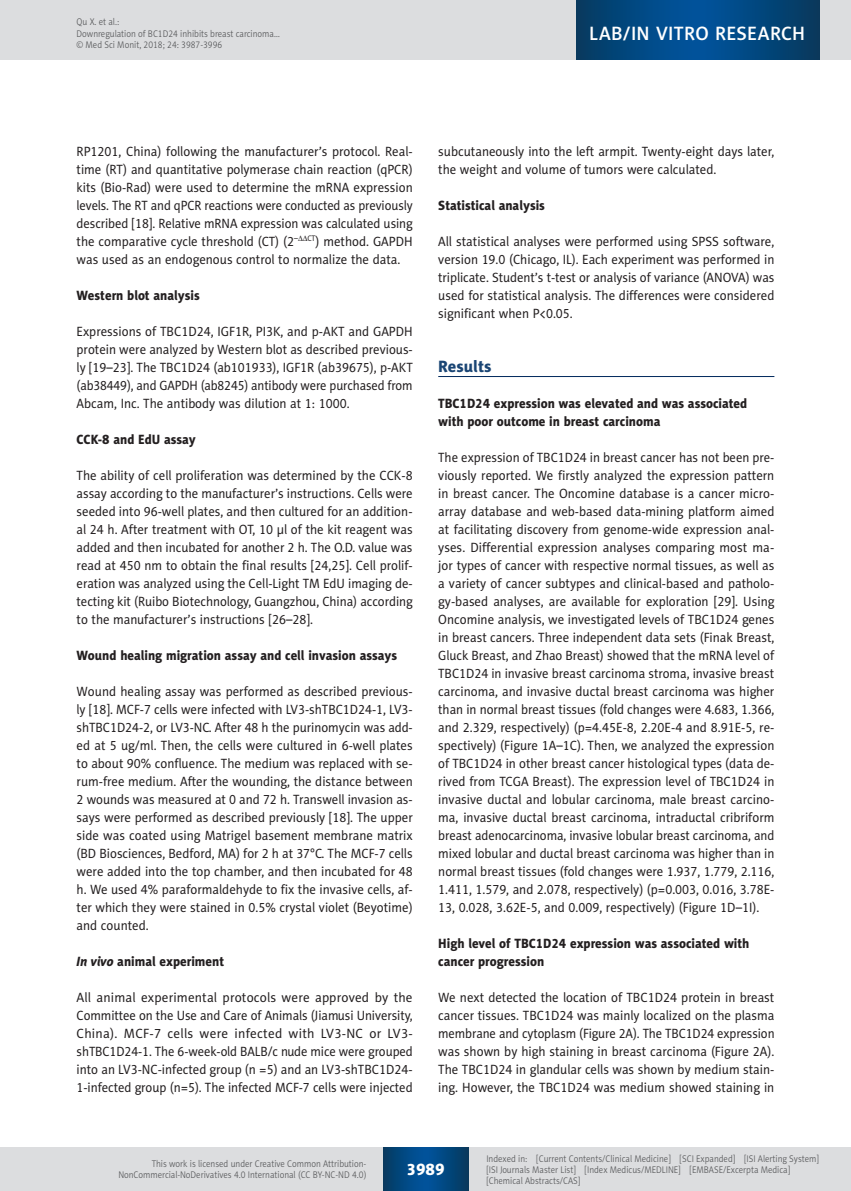
<style>
.page{position:relative;width:851px;height:1191px;background:#fff}
.page>*{position:absolute;margin:0;border:0;box-sizing:border-box;transform-origin:0 0}
.t1{font:19.5px "Naomi Sans EFN Medium";letter-spacing:.01em;color:#fff}
.MSM_Headline_1{font:16.5px "Naomi Sans EFN Heavy";color:#1a4574}
.t2{font:16.5px "Naomi Sans EFN Heavy";color:#fff}
.MSM_Body{font:13.5px/18px "Naomi Sans EFN";color:#231f20;text-align:justify;scale:.95 1}
.MSM_Body-2{font:13.5px/18px "Naomi Sans EFN";color:#231f20;text-align:justify;scale:.94 1}
.MSM_Body-3{font:13.5px/18px "Naomi Sans EFN";color:#231f20;text-align:justify}
.MSM_Headline_2{font:13.5px/18px "Naomi Sans EFN Heavy";color:#231f20;scale:.95 1}
.MSM_pagina_zywa{font:9.75px/11.2px "Naomi Sans EFN Light";color:#57585a;scale:.9 1}
.MSM_pagina_sygnatura{font:9.75px "Naomi Sans EFN Light";color:#57585a;scale:.9 1}
.s1{font-style:italic}
</style>
<div class="page">
<hr style="left:438px;top:376px;width:336px;height:1px;background:#00295c">
<div style="left:0;top:1148px;width:850px;height:43px;background:#dcdddf"></div>
<svg style="left:383px;top:1147px;width:85px;height:43px;background:#02477e"></svg>
<div style="left:0;top:0;width:850px;height:60px;background:#dcdddf"></div>
<svg style="left:576px;top:0;width:243px;height:60px;background:#02477e"></svg>
<p class="MSM_pagina_zywa" style="left:77px;top:16px;width:227px">Qu X. et al.:<br>Downregulation of BC1D24 inhibits breast carcinoma…</p>
<p class="MSM_pagina_sygnatura" style="left:77px;top:39px;width:163px">© Med Sci Monit, 2018; 24: 3987-3996</p>
<h1 class="t1" style="left:589px;top:22px;width:217px">LAB/IN VITRO RESEARCH</h1>
<p class="MSM_Body" style="left:77px;top:142px;width:355px">RP1201, China) following the manufacturer’s protocol. Real&shy;time (RT) and quantitative polymerase chain reaction (qPCR) kits (Bio-Rad) were used to determine the mRNA expression levels. The RT and qPCR reactions were conducted as previously described [18]. Relative mRNA expression was calculated using the comparative cycle threshold (CT) (2<sup>–</sup><sup>DD</sup><sup>CT</sup>) method. GAPDH was used as an endogenous control to normalize the data.</p>
<p class="MSM_Headline_2" style="left:77px;top:286px;width:131px">Western blot analysis</p>
<p class="MSM_Body" style="left:77px;top:322px;width:355px">Expressions of TBC1D24, IGF1R, PI3K, and p-AKT and GAPDH protein were analyzed by Western blot as described previous&shy;ly [19–23]. The TBC1D24 (ab101933), IGF1R (ab39675), p-AKT (ab38449), and GAPDH (ab8245) antibody were purchased from Abcam, Inc. The antibody was dilution at 1: 1000.</p>
<p class="MSM_Headline_2" style="left:77px;top:430px;width:127px">CCK-8 and EdU assay</p>
<p class="MSM_Body" style="left:77px;top:466px;width:355px">The ability of cell proliferation was determined by the CCK-8 assay according to the manufacturer’s instructions. Cells were seeded into 96-well plates, and then cultured for an addition&shy;al 24 h. After treatment with OT, 10 μl of the kit reagent was added and then incubated for another 2 h. The O.D. value was read at 450 nm to obtain the final results [24,25]. Cell prolif&shy;eration was analyzed using the Cell-Light TM EdU imaging de&shy;tecting kit (Ruibo Biotechnology, Guangzhou, China) according to the manufacturer’s instructions [26–28].</p>
<p class="MSM_Headline_2" style="left:77px;top:646px;width:339px">Wound healing migration assay and cell invasion assays</p>
<p class="MSM_Body" style="left:77px;top:682px;width:355px">Wound healing assay was performed as described previous&shy;ly [18]. MCF-7 cells were infected with LV3-shTBC1D24-1, LV3- shTBC1D24-2, or LV3-NC. After 48 h the purinomycin was add&shy;ed at 5 ug/ml. Then, the cells were cultured in 6-well plates to about 90% confluence. The medium was replaced with se&shy;rum-free medium. After the wounding, the distance between 2 wounds was measured at 0 and 72 h. Transwell invasion as&shy;says were performed as described previously [18]. The upper side was coated using Matrigel basement membrane matrix (BD Biosciences, Bedford, MA) for 2 h at 37°C. The MCF-7 cells were added into the top chamber, and then incubated for 48 h. We used 4% paraformaldehyde to fix the invasive cells, af&shy;ter which they were stained in 0.5% crystal violet (Beyotime) and counted.</p>
<p class="MSM_Headline_2" style="left:77px;top:952px;width:157px"><span class="s1">In vivo</span> animal experiment</p>
<p class="MSM_Body-3" style="left:77px;top:988px;width:338px">All animal experimental protocols were approved by the Committee on the Use and Care of Animals (Jiamusi University, China). MCF-7 cells were infected with LV3-NC or LV3- shTBC1D24-1. The 6-week-old BALB/c nude mice were grouped into an LV3-NC-infected group (n =5) and an LV3-shTBC1D24- 1-infected group (n=5). The infected MCF-7 cells were injected</p>
<p class="MSM_Body" style="left:438px;top:142px;width:355px">subcutaneously into the left armpit. Twenty-eight days later, the weight and volume of tumors were calculated.</p>
<p class="MSM_Headline_2" style="left:438px;top:196px;width:114px">Statistical analysis</p>
<p class="MSM_Body" style="left:438px;top:232px;width:355px">All statistical analyses were performed using SPSS software, version 19.0 (Chicago, IL). Each experiment was performed in triplicate. Student’s t-test or analysis of variance (ANOVA) was used for statistical analysis. The differences were considered significant when P&lt;0.05.</p>
<p class="MSM_Headline_1" style="left:438px;top:356px;width:55px">Results</p>
<p class="MSM_Headline_2" style="left:438px;top:394px;width:327px">TBC1D24 expression was elevated and was associated with poor outcome in breast carcinoma</p>
<p class="MSM_Body-2" style="left:438px;top:448px;width:359px">The expression of TBC1D24 in breast cancer has not been pre&shy;viously reported. We firstly analyzed the expression pattern in breast cancer. The Oncomine database is a cancer micro&shy;array database and web-based data-mining platform aimed at facilitating discovery from genome-wide expression anal&shy;yses. Differential expression analyses comparing most ma&shy;jor types of cancer with respective normal tissues, as well as a variety of cancer subtypes and clinical-based and patholo&shy;gy-based analyses, are available for exploration [29]. Using Oncomine analysis, we investigated levels of TBC1D24 genes in breast cancers. Three independent data sets (Finak Breast, Gluck Breast, and Zhao Breast) showed that the mRNA level of TBC1D24 in invasive breast carcinoma stroma, invasive breast carcinoma, and invasive ductal breast carcinoma was higher than in normal breast tissues (fold changes were 4.683, 1.366, and 2.329, respectively) (p=4.45E-8, 2.20E-4 and 8.91E-5, re&shy;spectively) (Figure 1A–1C). Then, we analyzed the expression of TBC1D24 in other breast cancer histological types (data de&shy;rived from TCGA Breast). The expression level of TBC1D24 in invasive ductal and lobular carcinoma, male breast carcino&shy;ma, invasive ductal breast carcinoma, intraductal cribriform breast adenocarcinoma, invasive lobular breast carcinoma, and mixed lobular and ductal breast carcinoma was higher than in normal breast tissues (fold changes were 1.937, 1.779, 2.116, 1.411, 1.579, and 2.078, respectively) (p=0.003, 0.016, 3.78E-13, 0.028, 3.62E-5, and 0.009, respectively) (Figure 1D–1I).</p>
<p class="MSM_Headline_2" style="left:438px;top:934px;width:329px">High level of TBC1D24 expression was associated with cancer progression</p>
<p class="MSM_Body" style="left:438px;top:988px;width:355px">We next detected the location of TBC1D24 protein in breast cancer tissues. TBC1D24 was mainly localized on the plasma membrane and cytoplasm (Figure 2A). The TBC1D24 expression was shown by high staining in breast carcinoma (Figure 2A).<br>The TBC1D24 in glandular cells was shown by medium stain&shy;ing. However, the TBC1D24 was medium showed staining in</p>
<p class="MSM_pagina_zywa" style="left:118px;top:1158px;width:277px;text-align:right">This work is licensed under Creative Common Attribution-<br>NonCommercial-NoDerivatives 4.0 International (CC BY-NC-ND 4.0)</p>
<p class="t2" style="left:406px;top:1159px;width:40px">3989</p>
<p class="MSM_pagina_zywa" style="left:486px;top:1152px;width:371px">Indexed in: [Current Contents/Clinical Medicine] [SCI Expanded] [ISI Alerting System] [ISI Journals Master List] [Index Medicus/MEDLINE] [EMBASE/Excerpta Medica] [Chemical Abstracts/CAS]</p>
</div>
